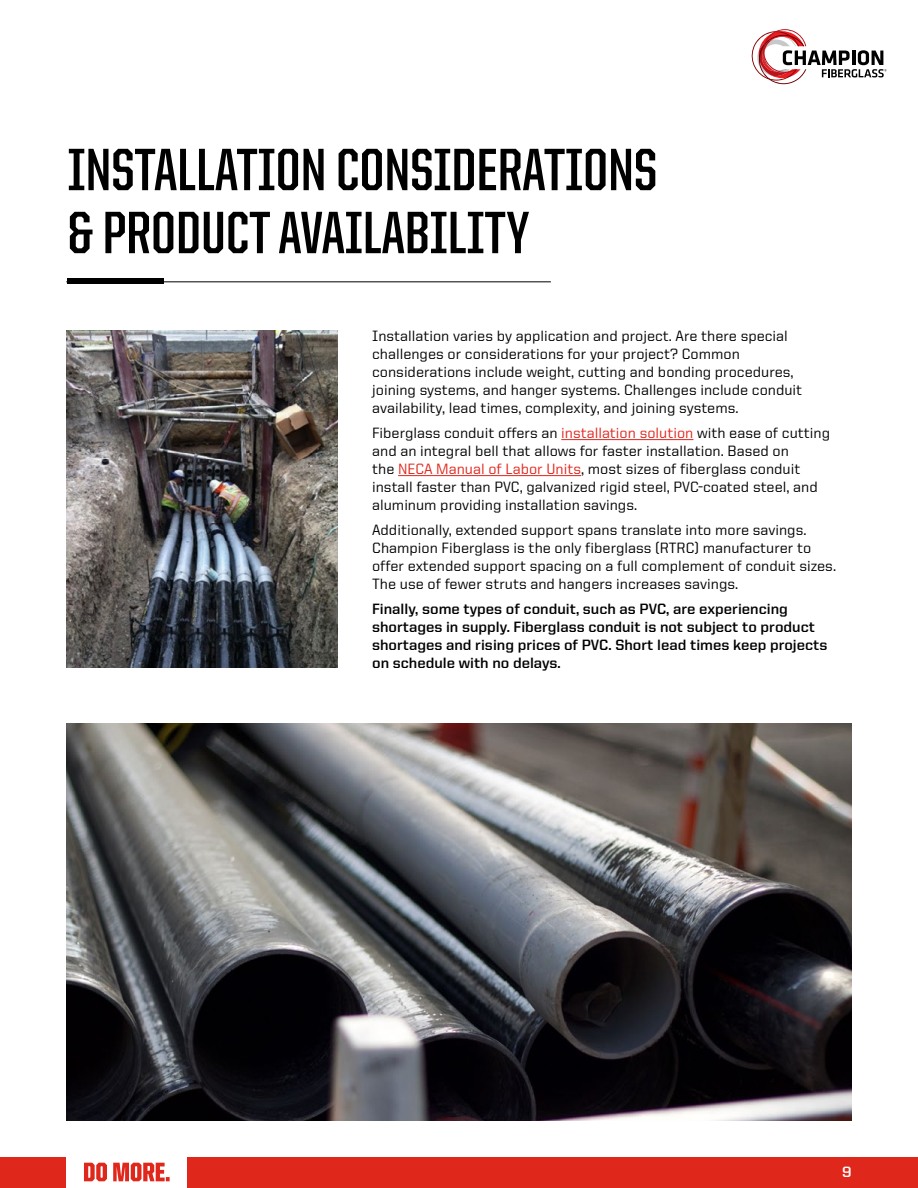
<style>
.page{position:relative;width:918px;height:1188px;background:#fff}
.page>*{position:absolute;margin:0;border:0;box-sizing:border-box;transform-origin:0 0}
.t1{font:700 60px/63px "United Sans Cond";color:#000}
.t2{font:500 15px/18px "United Sans Reg";color:#000}
.t3{font:700 15px/18px "United Sans Reg";color:#000}
.t4{font:700 15px "United Sans Reg";color:#fff}
.s1{color:#e1251b}
</style>
<div class="page">
<div style="left:0;top:1158px;width:918px;height:30px;background:#df271c"></div>
<svg style="left:752px;top:29px;width:135px;height:55px"></svg>
<div style="left:66px;top:1155px;width:121px;height:33px;background:#fff"></div>
<svg style="left:84px;top:1163px;width:86px;height:18px"></svg>
<hr style="left:66px;top:281px;width:485px;height:1px;background:#000">
<div style="left:67px;top:279px;width:96px;height:5px;background:#000"></div>
<img style="left:66px;top:331px;width:272px;height:336px">
<hr style="left:561px;top:439px;width:132px;height:1px;background:#e1251b">
<hr style="left:398px;top:475px;width:183px;height:1px;background:#e1251b">
<img style="left:66px;top:724px;width:786px;height:396px">
<h1 class="t1" style="left:68px;top:138px;width:591px">INSTALLATION CONSIDERATIONS &amp; PRODUCT AVAILABILITY</h1>
<p class="t2" style="left:372px;top:327px;width:432px">Installation varies by application and project. Are there special challenges or considerations for your project? Common considerations include weight, cutting and bonding procedures, joining systems, and hanger systems. Challenges include conduit availability, lead times, complexity, and joining systems.</p>
<p class="t2" style="left:372px;top:424px;width:459px">Fiberglass conduit offers an <span class="s1">installation solution</span> with ease of cutting and an integral bell that allows for faster installation. Based on<br>the <span class="s1">NECA Manual of Labor Units</span>, most sizes of fiberglass conduit install faster than PVC, galvanized rigid steel, PVC-coated steel, and aluminum providing installation savings.</p>
<p class="t2" style="left:372px;top:520px;width:465px">Additionally, extended support spans translate into more savings.<br>Champion Fiberglass is the only fiberglass (RTRC) manufacturer to offer extended support spacing on a full complement of conduit sizes.<br>The use of fewer struts and hangers increases savings.</p>
<p class="t3" style="left:372px;top:599px;width:457px">Finally, some types of conduit, such as PVC, are experiencing shortages in supply. Fiberglass conduit is not subject to product shortages and rising prices of PVC. Short lead times keep projects on schedule with no delays.</p>
<p class="t4" style="left:842px;top:1163px;width:11px">9</p>
</div>
